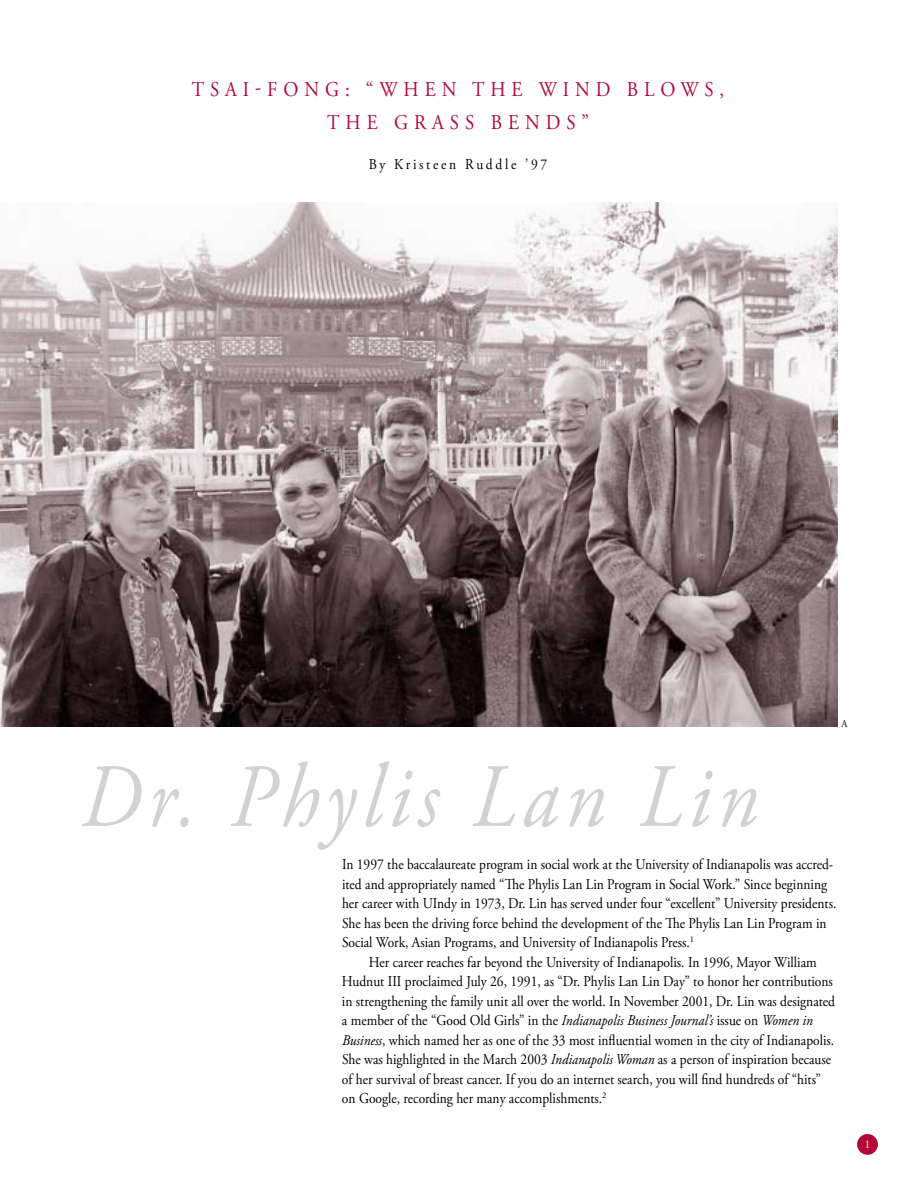
<style>
.page{position:relative;width:918px;height:1188px;background:#fff}
.page>*{position:absolute;margin:0;border:0;box-sizing:border-box;transform-origin:0 0}
.t1{font:italic 90px "Adobe Garamond Pro";letter-spacing:.08em;color:#d1d2d4;scale:.9 1}
.t2{font:21px/33px "Adobe Garamond Pro";letter-spacing:.315em;color:#b20838;text-align:center;scale:.9 1}
.t3{font:15px/19.5px "Adobe Garamond Pro";color:#000;scale:.9 1}
.t4{font:10.5px "Adobe Garamond Pro";color:#000;scale:.9 1}
.s1{font-style:italic}
</style>
<div class="page">
<div style="left:857px;top:1134px;width:21px;height:21px;background:#b20838;border-radius:50%"></div>
<img style="left:0;top:202px;width:838px;height:525px">
<h2 class="t2" style="left:192px;top:74px;width:593px">Tsai-Fong: “When t he w ind blow s, t he grass bends”</h2>
<p class="t3" style="left:369px;top:155px;width:200px">By Kristeen Ruddle ’97</p>
<h1 class="t1" style="left:81px;top:743px;width:754px">Dr. Phylis Lan Lin</h1>
<p class="t4" style="left:842px;top:717px;width:8px">A</p>
<p class="t3" style="left:342px;top:856px;width:551px">In 1997 the baccalaureate program in social work at the University of Indianapolis was accred&shy;ited and appropriately named “The Phylis Lan Lin Program in Social Work.” Since beginning her career with UIndy in 1973, Dr. Lin has served under four “excellent” University presidents.<br>She has been the driving force behind the development of the The Phylis Lan Lin Program in Social Work, Asian Programs, and University of Indianapolis Press.<sup>1</sup></p>
<p class="t3" style="left:342px;top:953px;width:549px;text-indent:27px">Her career reaches far beyond the University of Indianapolis. In 1996, Mayor William Hudnut III proclaimed July 26, 1991, as “Dr. Phylis Lan Lin Day” to honor her contributions in strengthening the family unit all over the world. In November 2001, Dr. Lin was designated a member of the “Good Old Girls” in the <span class="s1">Indianapolis Business Journal’s</span> issue on <span class="s1">Women in Business</span>, which named her as one of the 33 most influential women in the city of Indianapolis.<br>She was highlighted in the March 2003 <span class="s1">Indianapolis Woman</span> as a person of inspiration because of her survival of breast cancer. If you do an internet search, you will find hundreds of “hits” on Google, recording her many accomplishments.<sup>2</sup></p>
</div>
